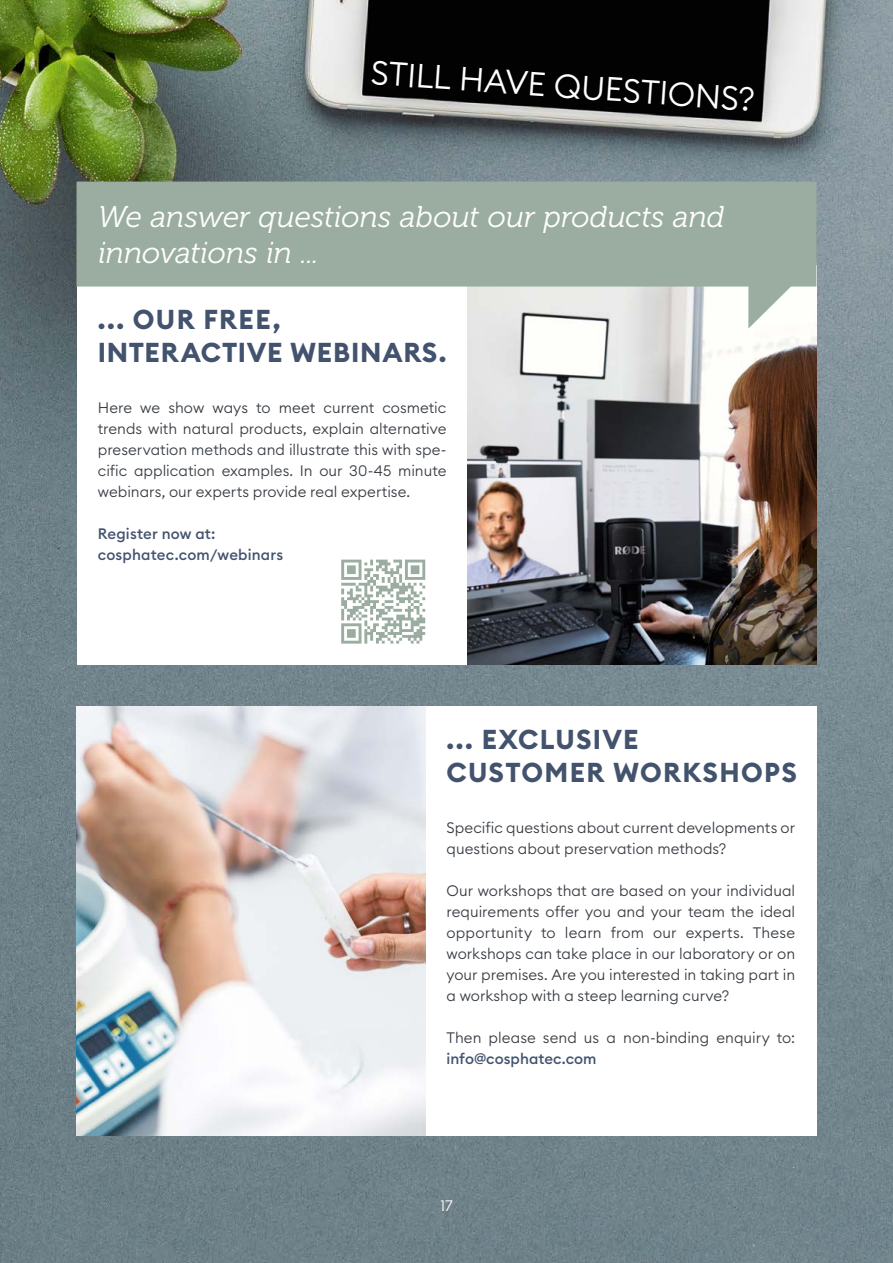
<style>
.page{position:relative;width:893px;height:1263px;background:#fff}
.page>*{position:absolute;margin:0;border:0;box-sizing:border-box;transform-origin:0 0}
.t1{font:300 33px "Euclid Circular B";color:#fff}
.t2{font:italic 30px/36px "Museo 300";color:#fff}
.t3{font:700 27px/33px "Euclid Circular B";letter-spacing:.045em;color:#43536e}
.t4{font:300 15px/21px "Euclid Circular B";letter-spacing:.005em;color:#393e44;text-align:justify}
.t5{font:500 15px/21px "Euclid Circular B";letter-spacing:.01em;color:#43536e}
.t6{font:300 15px "Euclid Circular B";color:#fff}
</style>
<div class="page">
<img style="left:0;top:0;width:893px;height:1263px">
<div style="left:77px;top:707px;width:739px;height:429px;background:#fff"></div>
<img style="left:77px;top:707px;width:348px;height:429px">
<div style="left:77px;top:287px;width:739px;height:378px;background:#fff"></div>
<img style="left:468px;top:329px;width:348px;height:336px">
<svg style="left:341px;top:560px;width:84px;height:84px"></svg>
<svg style="left:77px;top:182px;width:739px;height:147px;fill:#9aada0"></svg>
<h1 class="t1" style="left:372px;top:51px;width:386px;rotate:4deg">STILL HAVE QUESTIONS?</h1>
<h2 class="t2" style="left:99px;top:199px;width:627px">We answer questions about our products and innovations in ...</h2>
<h3 class="t3" style="left:98px;top:303px;width:350px">... OUR FREE,<br>INTERACTIVE WEBINARS.</h3>
<p class="t4" style="left:98px;top:396px;width:350px">Here we show ways to meet current cosmetic trends with natural products, explain alternative preservation methods and illustrate this with spe&shy;cific application examples. In our 30-45 minute webinars, our experts provide real expertise.</p>
<p class="t5" style="left:98px;top:523px;width:187px">Register now at: cosphatec.com/webinars</p>
<h3 class="t3" style="left:446px;top:723px;width:352px">... EXCLUSIVE<br>CUSTOMER WORKSHOPS</h3>
<p class="t4" style="left:446px;top:816px;width:350px">Specific questions about current developments or questions about preservation methods?</p>
<p class="t4" style="left:446px;top:879px;width:350px">Our workshops that are based on your individual requirements offer you and your team the ideal opportunity to learn from our experts. These workshops can take place in our laboratory or on your premises. Are you interested in taking part in a workshop with a steep learning curve?</p>
<p class="t4" style="left:446px;top:1026px;width:350px">Then please send us a non-binding enquiry to:</p>
<p class="t5" style="left:446px;top:1048px;width:152px">info@cosphatec.com</p>
<p class="t6" style="left:440px;top:1196px;width:14px">17</p>
</div>
